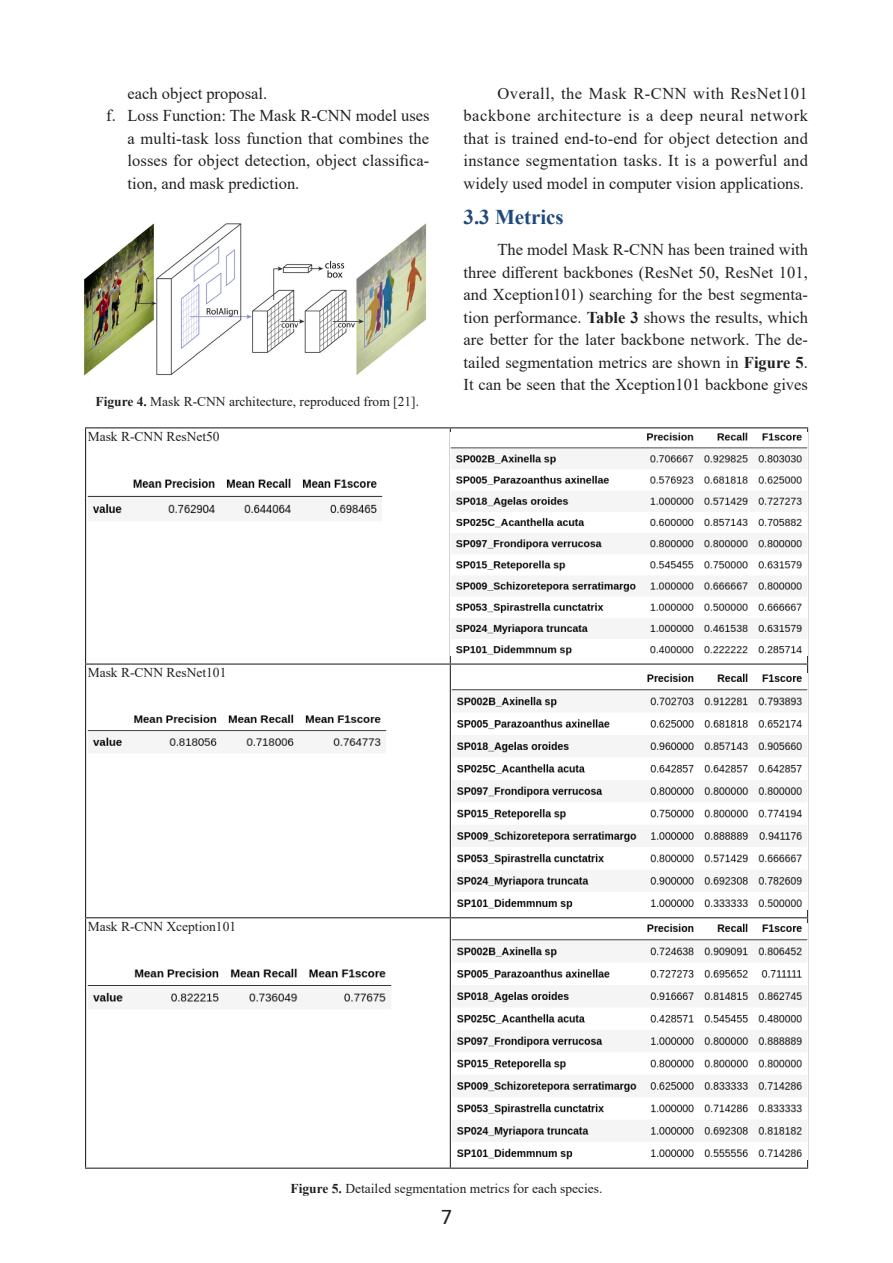
<style>
.page{position:relative;width:893px;height:1263px;background:#fff}
.page>*{position:absolute;margin:0;border:0;box-sizing:border-box;transform-origin:0 0}
.t1{font:22.5px "Calibri";color:#231f20}
.二级标题{font:700 21px "Times New Roman";color:#1f497d}
.正文{font:16.5px/22.5px "Times New Roman";color:#231f20;text-align:justify}
.图说表注{font:13.5px "Times New Roman";color:#231f20}
.表格字体{font:13.5px "Times New Roman";color:#231f20}
.s1{font-weight:700}
</style>
<div class="page">
<img style="left:84px;top:223px;width:343px;height:153px">
<hr style="left:85px;top:427px;width:365px;height:1px;background:#231f20">
<hr style="left:85px;top:428px;width:1px;height:235px;background:#231f20">
<hr style="left:450px;top:427px;width:358px;height:1px;background:#231f20">
<hr style="left:450px;top:428px;width:1px;height:235px;background:#231f20">
<hr style="left:807px;top:428px;width:1px;height:235px;background:#231f20">
<hr style="left:85px;top:663px;width:365px;height:2px;background:#231f20">
<hr style="left:85px;top:665px;width:1px;height:252px;background:#231f20">
<hr style="left:450px;top:663px;width:358px;height:2px;background:#231f20">
<hr style="left:450px;top:665px;width:1px;height:252px;background:#231f20">
<hr style="left:807px;top:665px;width:1px;height:252px;background:#231f20">
<hr style="left:85px;top:917px;width:365px;height:1px;background:#231f20">
<hr style="left:85px;top:918px;width:1px;height:249px;background:#231f20">
<hr style="left:450px;top:917px;width:358px;height:1px;background:#231f20">
<hr style="left:450px;top:918px;width:1px;height:249px;background:#231f20">
<hr style="left:807px;top:918px;width:1px;height:249px;background:#231f20">
<hr style="left:85px;top:1167px;width:365px;height:2px;background:#231f20">
<hr style="left:450px;top:1167px;width:358px;height:2px;background:#231f20">
<img style="left:88px;top:479px;width:294px;height:35px">
<img style="left:451px;top:433px;width:356px;height:223px">
<img style="left:88px;top:715px;width:299px;height:31px">
<img style="left:452px;top:673px;width:355px;height:237px">
<img style="left:88px;top:968px;width:303px;height:34px">
<img style="left:452px;top:923px;width:355px;height:237px">
<p class="正文" style="left:128px;top:81px;width:141px">each object proposal.</p>
<p class="正文" style="left:128px;top:104px;width:303px;text-indent:-21px">f. Loss Function: The Mask R-CNN model uses a multi-task loss function that combines the losses for object detection, object classifica&shy;tion, and mask prediction.</p>
<p class="图说表注" style="left:95px;top:392px;width:325px"><span class="s1">Figure 4.</span> Mask R-CNN architecture, reproduced from [21].</p>
<p class="表格字体" style="left:88px;top:427px;width:133px">Mask R-CNN ResNet50</p>
<p class="正文" style="left:463px;top:81px;width:346px;text-indent:34px">Overall, the Mask R-CNN with ResNet101 backbone architecture is a deep neural network that is trained end-to-end for object detection and instance segmentation tasks. It is a powerful and widely used model in computer vision applications.</p>
<p class="二级标题" style="left:463px;top:201px;width:102px">3.3 Metrics</p>
<p class="正文" style="left:463px;top:238px;width:346px;text-indent:34px">The model Mask R-CNN has been trained with three different backbones (ResNet 50, ResNet 101, and Xception101) searching for the best segmenta&shy;tion performance. <span class="s1">Table 3</span> shows the results, which are better for the later backbone network. The de&shy;tailed segmentation metrics are shown in <span class="s1">Figure 5</span>.<br>It can be seen that the Xception101 backbone gives</p>
<p class="表格字体" style="left:88px;top:663px;width:140px">Mask R-CNN ResNet101</p>
<p class="表格字体" style="left:88px;top:917px;width:150px">Mask R-CNN Xception101</p>
<p class="图说表注" style="left:290px;top:1178px;width:314px"><span class="s1">Figure 5.</span> Detailed segmentation metrics for each species.</p>
<h1 class="t1" style="left:441px;top:1201px;width:13px">7</h1>
</div>
